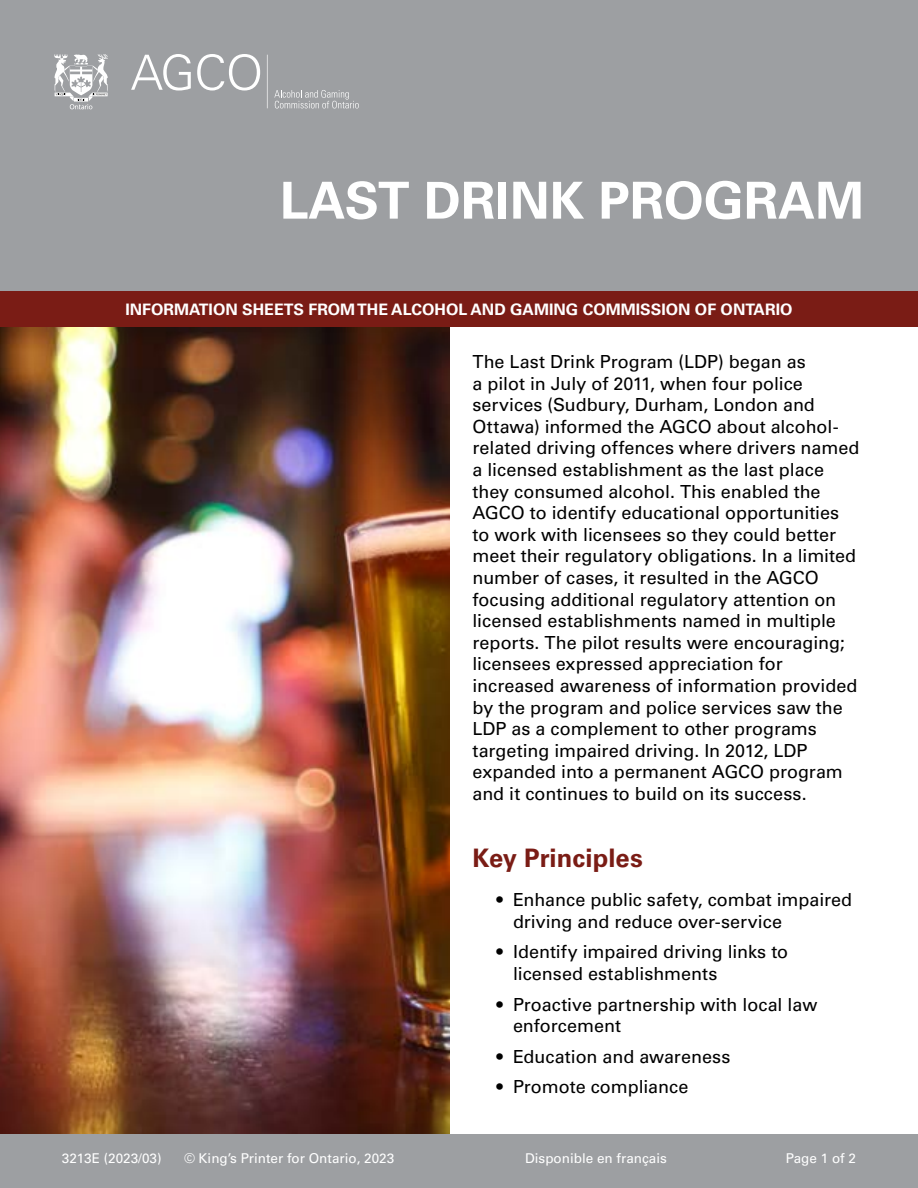
<style>
.page{position:relative;width:918px;height:1188px;background:#fff}
.page>*{position:absolute;margin:0;border:0;box-sizing:border-box;transform-origin:0 0}
.Document_title{font:700 51px "Univers LT Std";color:#fff}
.t1{font:700 25.5px "Univers LT Std";letter-spacing:.005em;color:#7a1c15}
.bodytext{font:18px/21.6px "Univers LT Std";color:#000}
.t2{font:700 15.75px "Univers LT Std";color:#fff}
.t3{font:13.5px "Univers LT Std";color:#fff}
</style>
<div class="page">
<img style="left:0;top:327px;width:450px;height:807px">
<div style="left:0;top:0;width:918px;height:327px;background:#9d9fa2"></div>
<div style="left:0;top:291px;width:918px;height:36px;background:#7a1c15"></div>
<div style="left:0;top:1134px;width:918px;height:54px;background:#9d9fa2"></div>
<svg style="left:131px;top:54px;width:60px;height:37px"></svg>
<svg style="left:197px;top:54px;width:63px;height:37px"></svg>
<hr style="left:267px;top:55px;width:1px;height:53px;background:#fff">
<svg style="left:274px;top:90px;width:85px;height:18px"></svg>
<svg style="left:54px;top:54px;width:54px;height:55px"></svg>
<h1 class="Document_title" style="left:280px;top:171px;width:586px">LAST DRINK PROGRAM</h1>
<p class="t2" style="left:126px;top:300px;width:668px">INFORMATION SHEETS FROM THE ALCOHOL AND GAMING COMMISSION OF ONTARIO</p>
<p class="bodytext" style="left:472px;top:351px;width:388px">The Last Drink Program (LDP) began as<br>a pilot in July of 2011, when four police services (Sudbury, Durham, London and Ottawa) informed the AGCO about alcohol&shy;related driving offences where drivers named a licensed establishment as the last place they consumed alcohol. This enabled the AGCO to identify educational opportunities to work with licensees so they could better meet their regulatory obligations. In a limited number of cases, it resulted in the AGCO focusing additional regulatory attention on licensed establishments named in multiple reports. The pilot results were encouraging; licensees expressed appreciation for increased awareness of information provided by the program and police services saw the LDP as a complement to other programs targeting impaired driving. In 2012, LDP expanded into a permanent AGCO program and it continues to build on its success.</p>
<h2 class="t1" style="left:472px;top:843px;width:172px">Key Principles</h2>
<p class="bodytext" style="left:513px;top:889px;width:341px;text-indent:-16px">• Enhance public safety, combat impaired driving and reduce over-service</p>
<p class="bodytext" style="left:513px;top:941px;width:277px;text-indent:-16px">• Identify impaired driving links to licensed establishments</p>
<p class="bodytext" style="left:513px;top:993px;width:306px;text-indent:-16px">• Proactive partnership with local law enforcement</p>
<p class="bodytext" style="left:496px;top:1046px;width:235px">• Education and awareness</p>
<p class="bodytext" style="left:496px;top:1076px;width:193px">• Promote compliance</p>
<p class="t3" style="left:62px;top:1150px;width:101px">3213E (2023/03)</p>
<p class="t3" style="left:184px;top:1150px;width:212px">© King’s Printer for Ontario, 2023</p>
<p class="t3" style="left:525px;top:1150px;width:143px">Disponible en français</p>
<p class="t3" style="left:786px;top:1150px;width:72px">Page 1 of 2</p>
</div>
